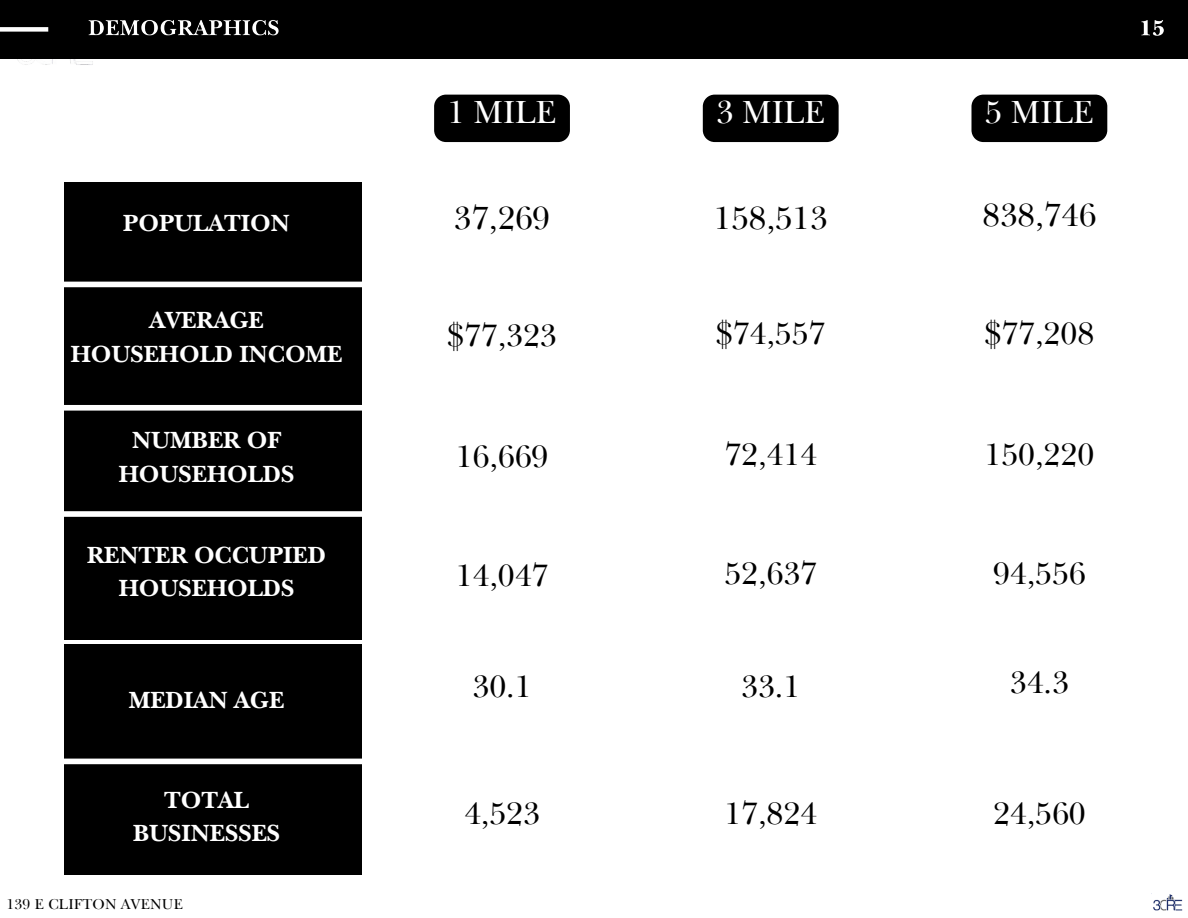
<style>
.page{position:relative;width:1188px;height:918px;background:#fff}
.page>*{position:absolute;margin:0;border:0;box-sizing:border-box;transform-origin:0 0}
.t1{font:33.6px "New Baskerville ITC Pro";color:#000}
.t2{font:33.45px "New Baskerville ITC Pro";color:#fff}
.t3{font:32.4px "New Baskerville ITC Pro";color:#000}
.t4{font:700 24.45px/33.3px "New Baskerville ITC Pro";color:#fff;text-align:center}
.t5{font:15px "New Baskerville ITC Pro";letter-spacing:.015em;color:#000}
</style>
<div class="page">
<div style="left:64px;top:182px;width:297px;height:458px;background:#000"></div>
<div style="left:61px;top:282px;width:303px;height:5px;background:#fff"></div>
<div style="left:61px;top:405px;width:303px;height:6px;background:#fff"></div>
<div style="left:61px;top:511px;width:303px;height:6px;background:#fff"></div>
<div style="left:64px;top:644px;width:297px;height:231px;background:#000"></div>
<div style="left:61px;top:759px;width:303px;height:5px;background:#fff"></div>
<img style="left:17px;top:59px;width:76px;height:6px">
<div style="left:0;top:0;width:1188px;height:59px;background:#000"></div>
<div style="left:0;top:27px;width:48px;height:5px;background:#fff"></div>
<div style="left:434px;top:95px;width:136px;height:47px;background:#000"></div>
<div style="left:703px;top:95px;width:136px;height:47px;background:#000"></div>
<div style="left:971px;top:95px;width:136px;height:47px;background:#000"></div>
<img style="left:88px;top:20px;width:191px;height:16px">
<img style="left:1141px;top:20px;width:23px;height:16px">
<img style="left:1153px;top:894px;width:30px;height:17px">
<h3 class="t4" style="left:123px;top:210px;width:168px">POPULATION</h3>
<p class="t2" style="left:448px;top:100px;width:111px">1 MILE</p>
<p class="t2" style="left:716px;top:100px;width:111px">3 MILE</p>
<h1 class="t2" style="left:985px;top:100px;width:111px">5 MILE</h1>
<h2 class="t1" style="left:454px;top:207px;width:98px">37,269</h2>
<h2 class="t1" style="left:714px;top:207px;width:115px">158,513</h2>
<p class="t1" style="left:983px;top:203px;width:115px">838,746</p>
<h3 class="t4" style="left:71px;top:307px;width:273px">AVERAGE<br>HOUSEHOLD INCOME</h3>
<h3 class="t3" style="left:985px;top:323px;width:111px">$77,208</h3>
<h2 class="t3" style="left:716px;top:323px;width:111px">$74,557</h2>
<h2 class="t3" style="left:447px;top:324px;width:111px">$77,323</h2>
<h1 class="t4" style="left:119px;top:427px;width:177px">NUMBER OF<br>HOUSEHOLDS</h1>
<h3 class="t4" style="left:87px;top:542px;width:240px">RENTER OCCUPIED<br>HOUSEHOLDS</h3>
<h1 class="t4" style="left:129px;top:687px;width:157px">MEDIAN AGE</h1>
<p class="t4" style="left:133px;top:787px;width:149px">TOTAL<br>BUSINESSES</p>
<h2 class="t5" style="left:7px;top:899px;width:178px">139 E CLIFTON AVENUE</h2>
<h2 class="t3" style="left:456px;top:446px;width:94px">16,669</h2>
<h2 class="t3" style="left:456px;top:565px;width:94px">14,047</h2>
<h2 class="t3" style="left:473px;top:675px;width:61px">30.1</h2>
<h2 class="t3" style="left:464px;top:802px;width:77px">4,523</h2>
<h2 class="t3" style="left:724px;top:444px;width:94px">72,414</h2>
<h3 class="t3" style="left:985px;top:444px;width:111px">150,220</h3>
<h2 class="t3" style="left:724px;top:563px;width:94px">52,637</h2>
<p class="t3" style="left:993px;top:563px;width:94px">94,556</p>
<h2 class="t3" style="left:741px;top:675px;width:61px">33.1</h2>
<p class="t3" style="left:1010px;top:671px;width:61px">34.3</p>
<h2 class="t3" style="left:724px;top:802px;width:94px">17,824</h2>
<h3 class="t3" style="left:993px;top:802px;width:94px">24,560</h3>
</div>
